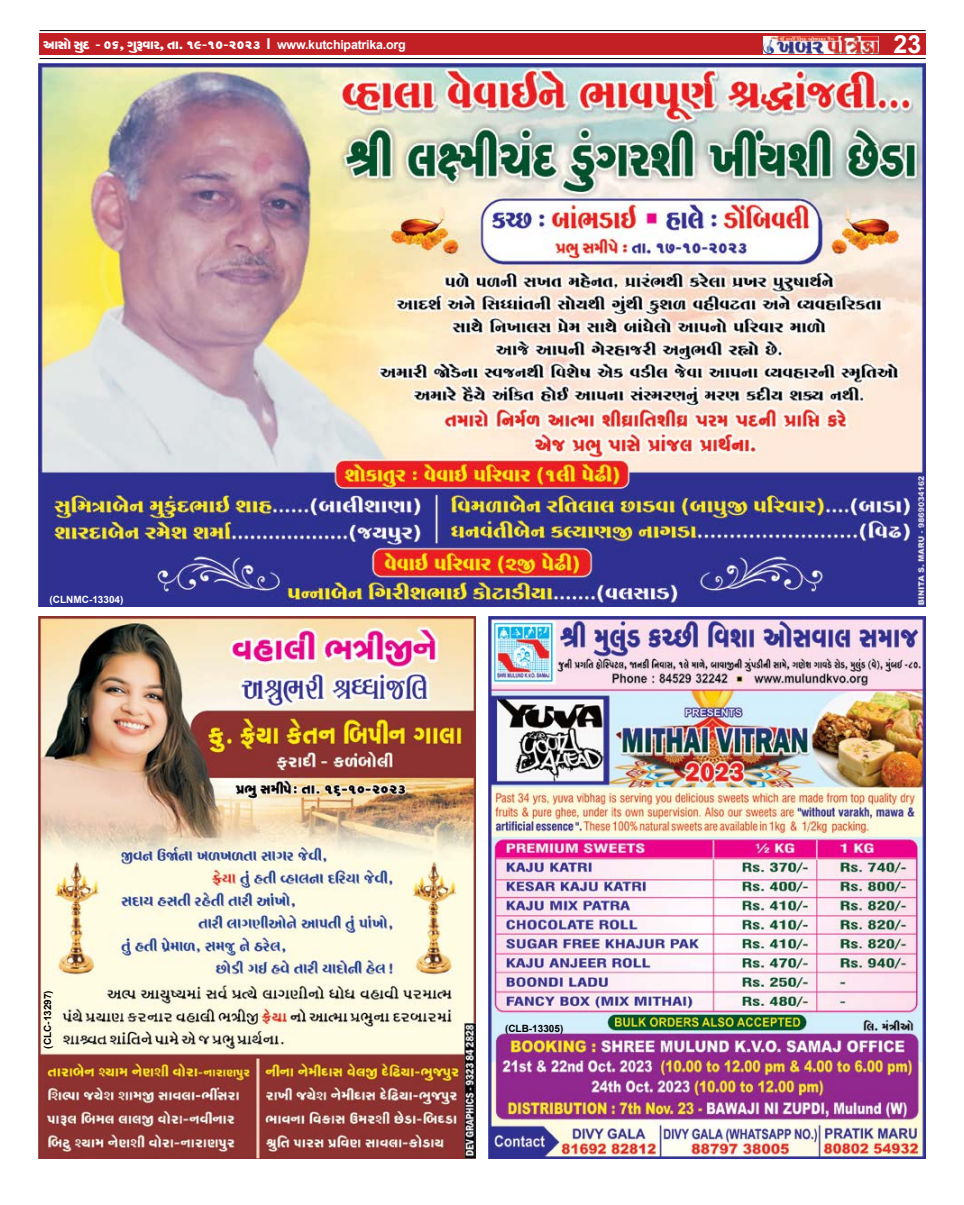
<style>
.page{position:relative;width:964px;height:1205px;background:#fff}
.page>*{position:absolute;margin:0;border:0;box-sizing:border-box;transform-origin:0 0}
.t1{font:700 25px "Arial";color:#fff}
.t2{font:15px "SHREE GUJ7";letter-spacing:-.02em;color:#fff}
.t3{font:700 10px "Arial";color:#000}
.t4{font:700 10px "Arial";color:#fff}
.s1{font-family:"Arial";font-weight:700}
.s2{font-family:"Arial";font-weight:700;font-size:12.5px}
</style>
<div class="page">
<img style="left:39px;top:64px;width:886px;height:542px">
<img style="left:39px;top:617px;width:437px;height:542px">
<img style="left:488px;top:617px;width:437px;height:542px">
<hr style="left:40px;top:58px;width:885px;height:1px;background:#000">
<div style="left:40px;top:34px;width:885px;height:21px;background:#c22025"></div>
<hr style="left:40px;top:30px;width:885px;height:1px;background:#000">
<img style="left:763px;top:37px;width:115px;height:16px">
<p class="t2" style="left:43px;top:38px;width:364px">Apkp¡ kyv$ - 06, Nyê$hpf, sp. 19-10-2023 <span class="s1">I</span> <span class="s2">www.kutchipatrika.org</span></p>
<h1 class="t1" style="left:893px;top:26px;width:29px">23</h1>
<p class="t4" style="left:50px;top:592px;width:75px">(CLNMC-13304)</p>
<p class="t3" style="left:41px;top:1048px;width:60px;rotate:-90deg">(CLC-13297)</p>
<p class="t3" style="left:505px;top:1021px;width:60px">(CLB-13305)</p>
</div>
